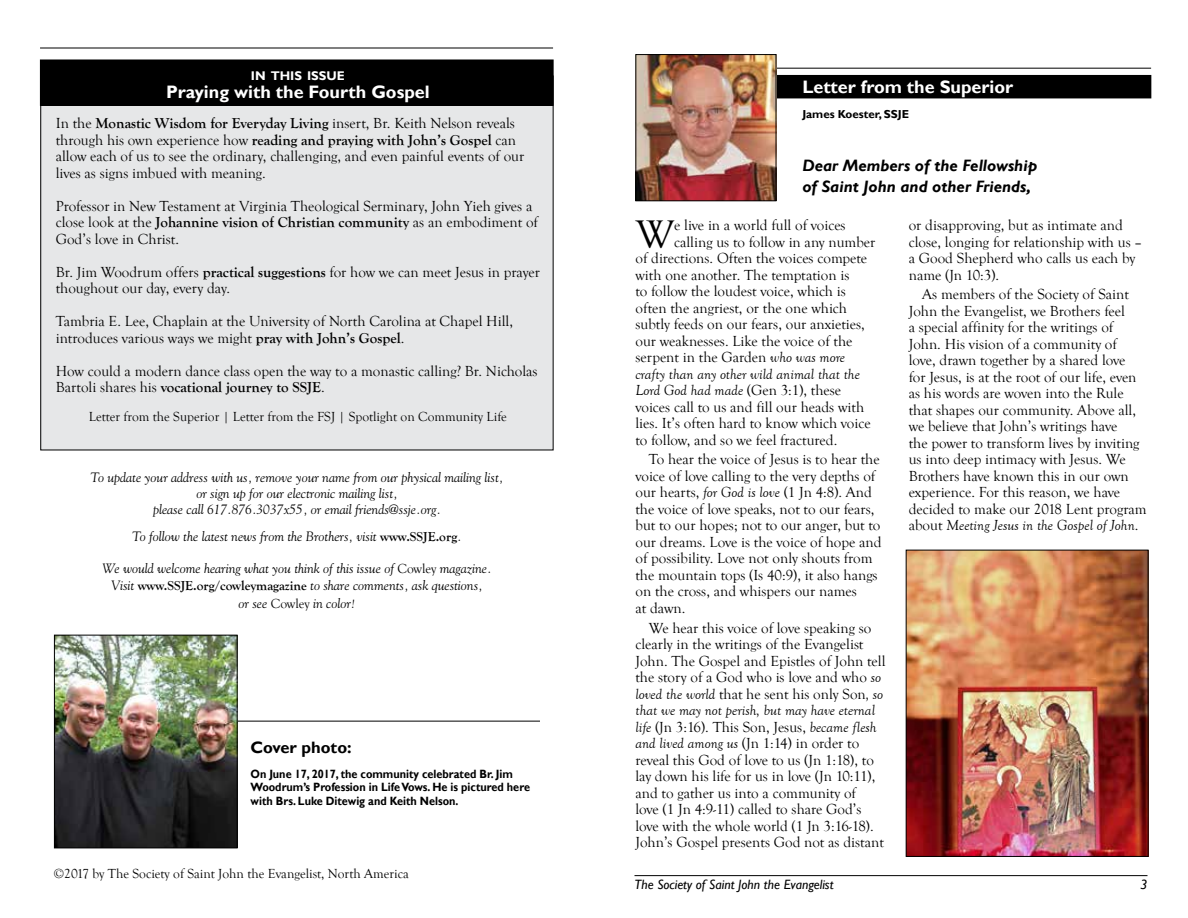
<style>
.page{position:relative;width:1188px;height:918px;background:#fff}
.page>*{position:absolute;margin:0;border:0;box-sizing:border-box;transform-origin:0 0}
.t1{font:39.45px "Goudy Old Style T";color:#000}
.t2{font:700 18px "Gill Sans";color:#fff}
.t3{font:italic 700 16.5px/21px "Gill Sans";color:#000}
.t4{font:700 16.5px "Gill Sans";color:#000}
.t5{font:15px/16.5px "Goudy Old Style T";color:#000}
.t6{font:italic 15px "Goudy Old Style T";color:#000}
.t7{font:italic 13.5px/16.2px "Goudy";color:#000;text-align:center}
.t8{font:13.5px "Goudy Old Style T";color:#000}
.t9{font:italic 13.5px "Gill Sans";color:#000}
.t10{font:700 12.6px "Gill Sans";color:#fff}
.t11{font:700 12px/13.5px "Gill Sans";color:#000;scale:.91 1}
.t12{font:700 11.55px "Gill Sans";color:#000}
.s1{font-weight:700}
.s2{font-family:"Goudy Old Style T";font-weight:700;font-style:normal}
.s3{font-family:"Goudy Old Style T";font-style:normal}
.s4{font-style:italic}
.s5{font-style:normal}
</style>
<div class="page">
<hr style="left:634px;top:875px;width:514px;height:1px;background:#000">
<hr style="left:196px;top:721px;width:344px;height:1px;background:#000">
<div style="left:41px;top:76px;width:512px;height:374px;background:#e6e7e8"></div>
<hr style="left:40px;top:48px;width:513px;height:1px;background:#000">
<div style="left:40px;top:60px;width:513px;height:45px;background:#000"></div>
<div style="left:40px;top:60px;width:514px;height:46px;border:1px solid #000"></div>
<img style="left:56px;top:637px;width:180px;height:209px">
<div style="left:54px;top:635px;width:184px;height:213px;border:1px solid #000"></div>
<hr style="left:732px;top:68px;width:419px;height:1px;background:#000">
<div style="left:734px;top:75px;width:417px;height:23px;background:#000"></div>
<img style="left:637px;top:56px;width:137px;height:143px">
<div style="left:635px;top:54px;width:141px;height:147px;border:1px solid #000"></div>
<img style="left:908px;top:552px;width:238px;height:303px">
<div style="left:906px;top:550px;width:242px;height:307px;border:1px solid #000"></div>
<p class="t10" style="left:251px;top:68px;width:95px">IN THIS ISSUE</p>
<p class="t2" style="left:166px;top:81px;width:265px">Praying with the Fourth Gospel</p>
<p class="t5" style="left:56px;top:115px;width:470px">In the <span class="s1">Monastic Wisdom for Everyday Living</span> insert, Br. Keith Nelson reveals through his own experience how <span class="s1">reading and praying with John’s Gospel</span> can allow each of us to see the ordinary, challenging, and even painful events of our lives as signs imbued with meaning.</p>
<p class="t5" style="left:56px;top:198px;width:484px">Professor in New Testament at Virginia Theological Serminary, John Yieh gives a close look at the <span class="s1">Johannine vision of Christian community</span> as an embodiment of<br>God’s love in Christ.</p>
<p class="t5" style="left:56px;top:264px;width:486px">Br. Jim Woodrum offers <span class="s1">practical suggestions</span> for how we can meet Jesus in prayer thoughout our day, every day.</p>
<p class="t5" style="left:56px;top:313px;width:459px">Tambria E. Lee, Chaplain at the University of North Carolina at Chapel Hill, introduces various ways we might <span class="s1">pray with John’s Gospel</span>.</p>
<p class="t5" style="left:56px;top:363px;width:483px">How could a modern dance class open the way to a monastic calling? Br. Nicholas<br>Bartoli shares his <span class="s1">vocational journey to SSJE</span>.</p>
<p class="t8" style="left:89px;top:409px;width:419px">Letter from the Superior | Letter from the FSJ | Spotlight on Community Life</p>
<p class="t7" style="left:91px;top:469px;width:414px">To update your address with us, remove your name from our physical mailing list, or sign up for our electronic mailing list,<br>please call 617.876.3037x55, or email friends@ssje.org.</p>
<p class="t7" style="left:132px;top:528px;width:331px">To follow the latest news from the Brothers, visit <span class="s2">www.SSJE.org</span>.</p>
<p class="t7" style="left:102px;top:560px;width:391px">We would welcome hearing what you think of this issue of <span class="s3">Cowley</span> magazine.<br>Visit <span class="s2">www.SSJE.org/cowleymagazine</span> to share comments, ask questions,</p>
<p class="t7" style="left:239px;top:595px;width:118px">or see <span class="s3">Cowley</span> in color!</p>
<p class="t4" style="left:251px;top:737px;width:103px">Cover photo:</p>
<p class="t11" style="left:251px;top:767px;width:309px">On June 17, 2017, the community celebrated Br. Jim<br>Woodrum’s Profession in Life Vows. He is pictured here with Brs. Luke Ditewig and Keith Nelson.</p>
<p class="t8" style="left:54px;top:866px;width:356px">©2017 by The Society of Saint John the Evangelist, North America</p>
<p class="t2" style="left:750px;top:74px;width:231px">A Letter from the Superior</p>
<p class="t2" style="left:802px;top:76px;width:212px">Letter from the Superior</p>
<p class="t12" style="left:802px;top:107px;width:108px">James Koester, SSJE</p>
<p class="t3" style="left:802px;top:155px;width:236px">Dear Members of the Fellowship of Saint John and other Friends,</p>
<h1 class="t1" style="left:636px;top:212px;width:40px">W</h1>
<p class="t5" style="left:674px;top:217px;width:173px">e live in a world full of voices</p>
<p class="t5" style="left:674px;top:234px;width:203px">calling us to follow in any number</p>
<p class="t5" style="left:635px;top:250px;width:233px">of directions. Often the voices compete</p>
<p class="t5" style="left:635px;top:267px;width:215px">with one another. The temptation is</p>
<p class="t5" style="left:635px;top:283px;width:212px">to follow the loudest voice, which is</p>
<p class="t5" style="left:635px;top:300px;width:213px">often the angriest, or the one which</p>
<p class="t5" style="left:635px;top:316px;width:231px">subtly feeds on our fears, our anxieties,</p>
<p class="t5" style="left:635px;top:333px;width:219px">our weaknesses. Like the voice of the</p>
<p class="t5" style="left:635px;top:349px;width:211px">serpent in the Garden <span class="s4">who was more</span></p>
<p class="t6" style="left:635px;top:366px;width:226px">crafty than any other wild animal that the</p>
<p class="t6" style="left:635px;top:382px;width:207px">Lord God had made <span class="s5">(Gen 3:1), these</span></p>
<p class="t5" style="left:635px;top:399px;width:230px">voices call to us and fill our heads with</p>
<p class="t5" style="left:635px;top:415px;width:237px">lies. It’s often hard to know which voice</p>
<p class="t5" style="left:635px;top:432px;width:203px">to follow, and so we feel fractured.</p>
<p class="t5" style="left:635px;top:452px;width:248px;text-indent:14px">To hear the voice of Jesus is to hear the voice of love calling to the very depths of our hearts, <span class="s4">for God is love</span> (1 Jn 4:8). And the voice of love speaks, not to our fears, but to our hopes; not to our anger, but to our dreams. Love is the voice of hope and of possibility. Love not only shouts from the mountain tops (Is 40:9), it also hangs on the cross, and whispers our names<br>at dawn.</p>
<p class="t5" style="left:635px;top:620px;width:252px;text-indent:14px">We hear this voice of love speaking so clearly in the writings of the Evangelist John. The Gospel and Epistles of John tell the story of a God who is love and who <span class="s4">so loved the world</span> that he sent his only Son<span class="s4">, so that we may not perish, but may have eternal life</span> (Jn 3:16). This Son, Jesus, <span class="s4">became flesh and lived among us</span> (Jn 1:14) in order to reveal this God of love to us (Jn 1:18), to lay down his life for us in love (Jn 10:11), and to gather us into a community of<br>love (1 Jn 4:9-11) called to share God’s love with the whole world (1 Jn 3:16-18).<br>John’s Gospel presents God not as distant</p>
<p class="t5" style="left:909px;top:217px;width:235px">or disapproving, but as intimate and close, longing for relationship with us – a Good Shepherd who calls us each by name (Jn 10:3).</p>
<p class="t5" style="left:909px;top:287px;width:240px;text-indent:14px">As members of the Society of Saint John the Evangelist, we Brothers feel<br>a special affinity for the writings of John. His vision of a community of love, drawn together by a shared love<br>for Jesus, is at the root of our life, even as his words are woven into the Rule that shapes our community. Above all, we believe that John’s writings have<br>the power to transform lives by inviting us into deep intimacy with Jesus. We Brothers have known this in our own experience. For this reason, we have decided to make our 2018 Lent program about <span class="s4">Meeting Jesus in the Gospel of John</span>.</p>
<p class="t9" style="left:634px;top:877px;width:200px">The Society of Saint John the Evangelist</p>
<p class="t9" style="left:1140px;top:876px;width:9px">3</p>
</div>
